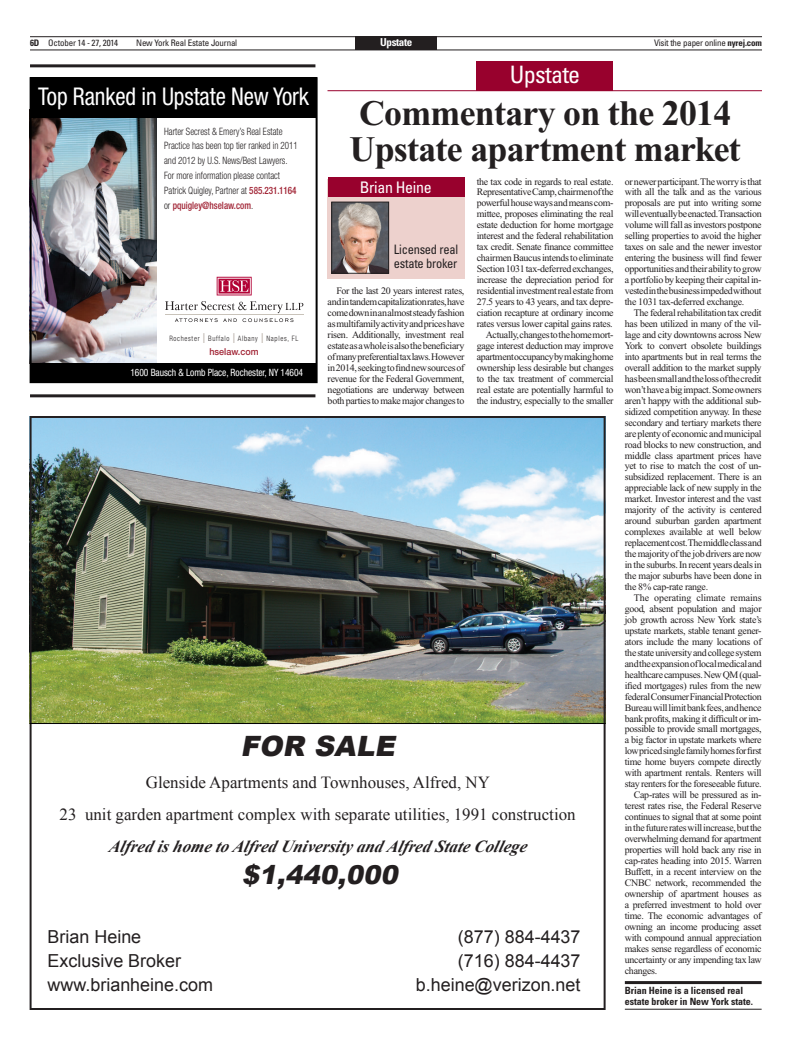
<style>
.page{position:relative;width:792px;height:1044px;background:#fff}
.page>*{position:absolute;margin:0;border:0;box-sizing:border-box;transform-origin:0 0}
._36pt_timesnrps_bd{font:700 35.9px/36.9px "Times New Roman";letter-spacing:-.02em;color:#231f20}
.t1{font:italic 900 28px "Arial";color:#231f20}
.t2{font:italic 900 26px "Arial";color:#231f20}
.t3{font:condensed 24.4px "Helvetica Neue LT Std";letter-spacing:-.005em;color:#fff;scale:.94 1}
.t4{font:condensed 24px "Univers";letter-spacing:-.03em;color:#fff}
.t5{font:17.9px "Arial";color:#231f20}
.t6{font:16.9px/31.9px "Times New Roman";color:#231f20;text-align:center}
.Box_Head{font:condensed 15.9px "Univers";letter-spacing:-.02em;color:#fff}
.t7{font:condensed 13px/14.9px "Univers";letter-spacing:-.02em;color:#231f20;scale:.96 1}
.t8{font:700 condensed 11px "Univers";letter-spacing:-.03em;color:#fff}
.t9{font:300 condensed 10.2px/14.9px "Helvetica Neue LT Std";color:#231f20;scale:.89 1}
.t10{font:condensed 10.1px "Helvetica Neue LT Std";letter-spacing:-.005em;color:#fff;scale:.94 1}
.Body_Copy{font:10px/11px "Times New Roman";letter-spacing:-.03em;color:#231f20;text-align:justify}
.byline_name_end{font:700 condensed 10px/11px "Univers";letter-spacing:-.005em;color:#231f20}
.t11{font:500 9.6px "Helvetica Neue";color:#a02233;scale:.94 1}
.t12{font:condensed 9px "Univers";letter-spacing:-.02em;color:#231f20}
.t13{font:300 condensed 7.4px "Helvetica Neue";letter-spacing:.1em;color:#231f20;scale:.94 1}
.s1{font-weight:700}
.s2{font-weight:500;color:#a02233}
.s3{font-size:13.8px;color:#b4aba3}
.s4{font-weight:700;font-style:italic}
</style>
<div class="page">
<hr style="left:30px;top:36px;width:732px;height:1px;background:#231f20">
<hr style="left:30px;top:49px;width:732px;height:1px;background:#231f20">
<div style="left:355px;top:37px;width:82px;height:13px;background:#231f20"></div>
<hr style="left:30px;top:64px;width:285px;height:3px;background:#231f20">
<hr style="left:30px;top:394px;width:285px;height:3px;background:#231f20">
<hr style="left:328px;top:90px;width:434px;height:1px;background:#98012d">
<div style="left:476px;top:61px;width:137px;height:30px;background:#98012d"></div>
<img style="left:33px;top:117px;width:124px;height:246px">
<div style="left:30px;top:77px;width:286px;height:40px;background:#000"></div>
<div style="left:30px;top:363px;width:286px;height:20px;background:#000"></div>
<svg style="left:165px;top:301px;width:138px;height:21px"></svg>
<hr style="left:165px;top:314px;width:138px;height:1px;background:#c9c3ba">
<svg style="left:217px;top:277px;width:35px;height:18px"></svg>
<div style="left:328px;top:180px;width:137px;height:99px;background:#edd1cd"></div>
<div style="left:328px;top:177px;width:137px;height:20px;background:#98012d"></div>
<img style="left:333px;top:204px;width:54px;height:68px">
<div style="left:331px;top:202px;width:58px;height:72px;border:1px solid #231f20"></div>
<hr style="left:625px;top:981px;width:137px;height:3px;background:#231f20">
<hr style="left:625px;top:1009px;width:137px;height:1px;background:#231f20">
<img style="left:33px;top:419px;width:570px;height:304px">
<div style="left:30px;top:416px;width:576px;height:594px;border:2px solid #231f20"></div>
<hr style="left:30px;top:723px;width:576px;height:1px;background:#000">
<p class="t12" style="left:30px;top:37px;width:90px"><span class="s1">6D</span> October 14 - 27, 2014</p>
<p class="t12" style="left:136px;top:37px;width:103px">New York Real Estate Journal</p>
<p class="t8" style="left:380px;top:35px;width:34px">Upstate</p>
<p class="t12" style="left:654px;top:37px;width:109px">Visit the paper online <span class="s1">nyrej.com</span></p>
<h3 class="t4" style="left:510px;top:59px;width:72px">Upstate</h3>
<p class="t3" style="left:38px;top:83px;width:290px">Top Ranked in Upstate New York</p>
<p class="_36pt_timesnrps_bd" style="left:350px;top:94px;width:393px">Commentary on the 2014<br>Upstate apartment market</p>
<p class="t9" style="left:164px;top:123px;width:152px">Harter Secrest &amp; Emery’s Real Estate Practice has been top tier ranked in 2011 and 2012 by U.S. News/Best Lawyers.<br>For more information please contact Patrick Quigley, Partner at <span class="s2">585.231.1164 </span>or <span class="s2">pquigley@hselaw.com</span>.</p>
<p class="Body_Copy" style="left:477px;top:176px;width:138px">the tax code in regards to real estate.<br>Representative Camp, chairmen of the powerful house ways and means com&shy;mittee, proposes eliminating the real estate deduction for home mortgage interest and the federal rehabilitation tax credit. Senate finance committee chairmen Baucus intends to eliminate Section 1031 tax-deferred exchanges, increase the depreciation period for residential investment real estate from 27.5 years to 43 years, and tax depre&shy;ciation recapture at ordinary income rates versus lower capital gains rates.</p>
<p class="Body_Copy" style="left:477px;top:329px;width:138px;text-indent:9px">Actually, changes to the home mort&shy;gage interest deduction may improve apartment occupancy by making home ownership less desirable but changes to the tax treatment of commercial real estate are potentially harmful to the industry, especially to the smaller</p>
<p class="Body_Copy" style="left:625px;top:176px;width:138px">or newer participant. The worry is that with all the talk and as the various proposals are put into writing some will eventually be enacted. Transaction volume will fall as investors postpone selling properties to avoid the higher taxes on sale and the newer investor entering the business will find fewer opportunities and their ability to grow a portfolio by keeping their capital in&shy;vested in the business impeded without the 1031 tax-deferred exchange.</p>
<p class="Body_Copy" style="left:625px;top:307px;width:138px;text-indent:9px">The federal rehabilitation tax credit has been utilized in many of the vil&shy;lage and city downtowns across New York to convert obsolete buildings into apartments but in real terms the overall addition to the market supply has been small and the loss of the credit won’t have a big impact. Some owners aren’t happy with the additional sub&shy;sidized competition anyway. In these secondary and tertiary markets there are plenty of economic and municipal road blocks to new construction, and middle class apartment prices have yet to rise to match the cost of un&shy;subsidized replacement. There is an appreciable lack of new supply in the market. Investor interest and the vast majority of the activity is centered around suburban garden apartment complexes available at well below replacement cost. The middle class and the majority of the job drivers are now in the suburbs. In recent years deals in the major suburbs have been done in the 8% cap-rate range.</p>
<p class="Body_Copy" style="left:625px;top:592px;width:138px;text-indent:9px">The operating climate remains good, absent population and major job growth across New York state’s upstate markets, stable tenant gener&shy;ators include the many locations of the state university and college system and the expansion of local medical and healthcare campuses. New QM (qual&shy;ified mortgages) rules from the new federal Consumer Financial Protection Bureau will limit bank fees, and hence bank profits, making it difficult or im&shy;possible to provide small mortgages, a big factor in upstate markets where low priced single family homes for first time home buyers compete directly with apartment rentals. Renters will stay renters for the foreseeable future.</p>
<p class="Body_Copy" style="left:625px;top:789px;width:138px;text-indent:9px">Cap-rates will be pressured as in&shy;terest rates rise, the Federal Reserve continues to signal that at some point in the future rates will increase, but the overwhelming demand for apartment properties will hold back any rise in cap-rates heading into 2015. Warren Buffett, in a recent interview on the CNBC network, recommended the ownership of apartment houses as a preferred investment to hold over time. The economic advantages of owning an income producing asset with compound annual appreciation makes sense regardless of economic uncertainty or any impending tax law changes.</p>
<p class="byline_name_end" style="left:625px;top:985px;width:130px">Brian Heine is a licensed real estate broker in New York state.</p>
<p class="Box_Head" style="left:360px;top:178px;width:74px">Brian Heine</p>
<p class="t7" style="left:394px;top:241px;width:68px">Licensed real estate broker</p>
<p class="Body_Copy" style="left:328px;top:286px;width:138px;text-indent:9px">For the last 20 years interest rates, and in tandem capitalization rates, have come down in an almost steady fashion as multifamily activity and prices have risen. Additionally, investment real estate as a whole is also the beneficiary of many preferential tax laws. However in 2014, seeking to find new sources of revenue for the Federal Government, negotiations are underway between both parties to make major changes to</p>
<p class="t13" style="left:169px;top:334px;width:139px">Rochester <span class="s3">l</span> Buffalo <span class="s3">l</span> Albany <span class="s3">l</span> Naples, FL</p>
<p class="t11" style="left:209px;top:343px;width:54px">hselaw.com</p>
<p class="t10" style="left:130px;top:367px;width:185px">1600 Bausch &amp; Lomb Place, Rochester, NY 14604</p>
<p class="t1" style="left:241px;top:726px;width:162px">FOR SALE</p>
<p class="t6" style="left:60px;top:766px;width:518px">Glenside Apartments and Townhouses, Alfred, NY<br>23 unit garden apartment complex with separate utilities, 1991 construction<br><span class="s4">A lfred ishome to A lfred University and A lfred State College</span></p>
<p class="t2" style="left:242px;top:856px;width:164px">$1,440,000</p>
<p class="t5" style="left:48px;top:925px;width:95px">Brian Heine</p>
<p class="t5" style="left:458px;top:925px;width:124px">(877) 884-4437</p>
<p class="t5" style="left:48px;top:949px;width:135px">Exclusive Broker</p>
<p class="t5" style="left:458px;top:949px;width:124px">(716) 884-4437</p>
<p class="t5" style="left:48px;top:973px;width:167px">www.brianheine.com</p>
<p class="t5" style="left:416px;top:973px;width:166px">b.heine@verizon.net</p>
</div>
